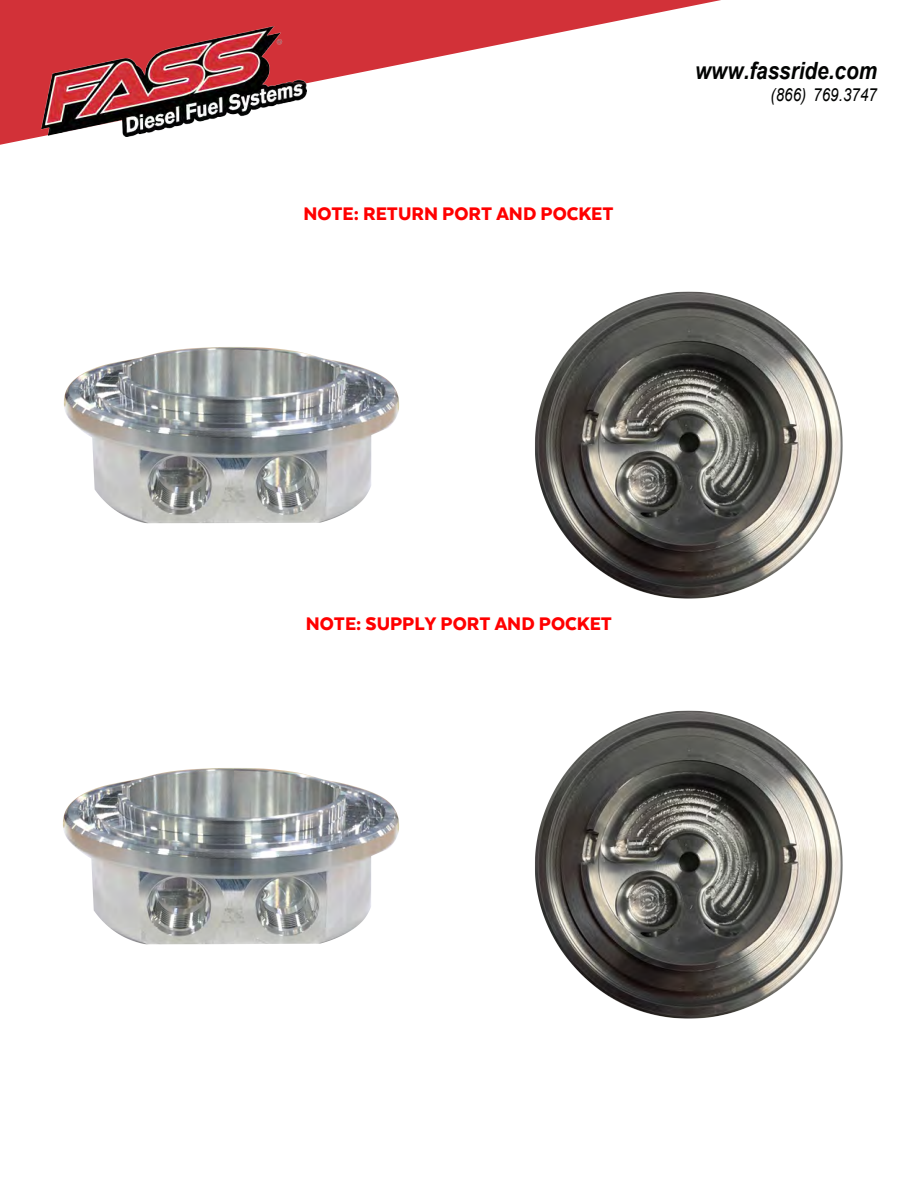
<style>
.page{position:relative;width:918px;height:1188px;background:#fff}
.page>*{position:absolute;margin:0;border:0;box-sizing:border-box;transform-origin:0 0}
.t1{font:italic 700 23.7px "Arial";color:#020302;scale:.87 1}
.t2{font:900 21px "Texta";color:#f00}
.t3{font:italic 18px "Arial";letter-spacing:.005em;color:#020302;scale:.84 1}
</style>
<div class="page">
<svg style="left:0;top:0;width:721px;height:145px"></svg>
<img style="left:42px;top:27px;width:264px;height:109px">
<img style="left:535px;top:710px;width:308px;height:309px">
<img style="left:535px;top:291px;width:308px;height:308px">
<img style="left:63px;top:768px;width:336px;height:177px">
<img style="left:64px;top:347px;width:335px;height:177px">
<p class="t2" style="left:303px;top:202px;width:312px">NOTE: RETURN PORT AND POCKET</p>
<p class="t1" style="left:695px;top:55px;width:211px">www.fassride.com</p>
<p class="t3" style="left:771px;top:83px;width:128px">(866) 769.3747</p>
<p class="t2" style="left:306px;top:612px;width:308px">NOTE: SUPPLY PORT AND POCKET</p>
</div>
